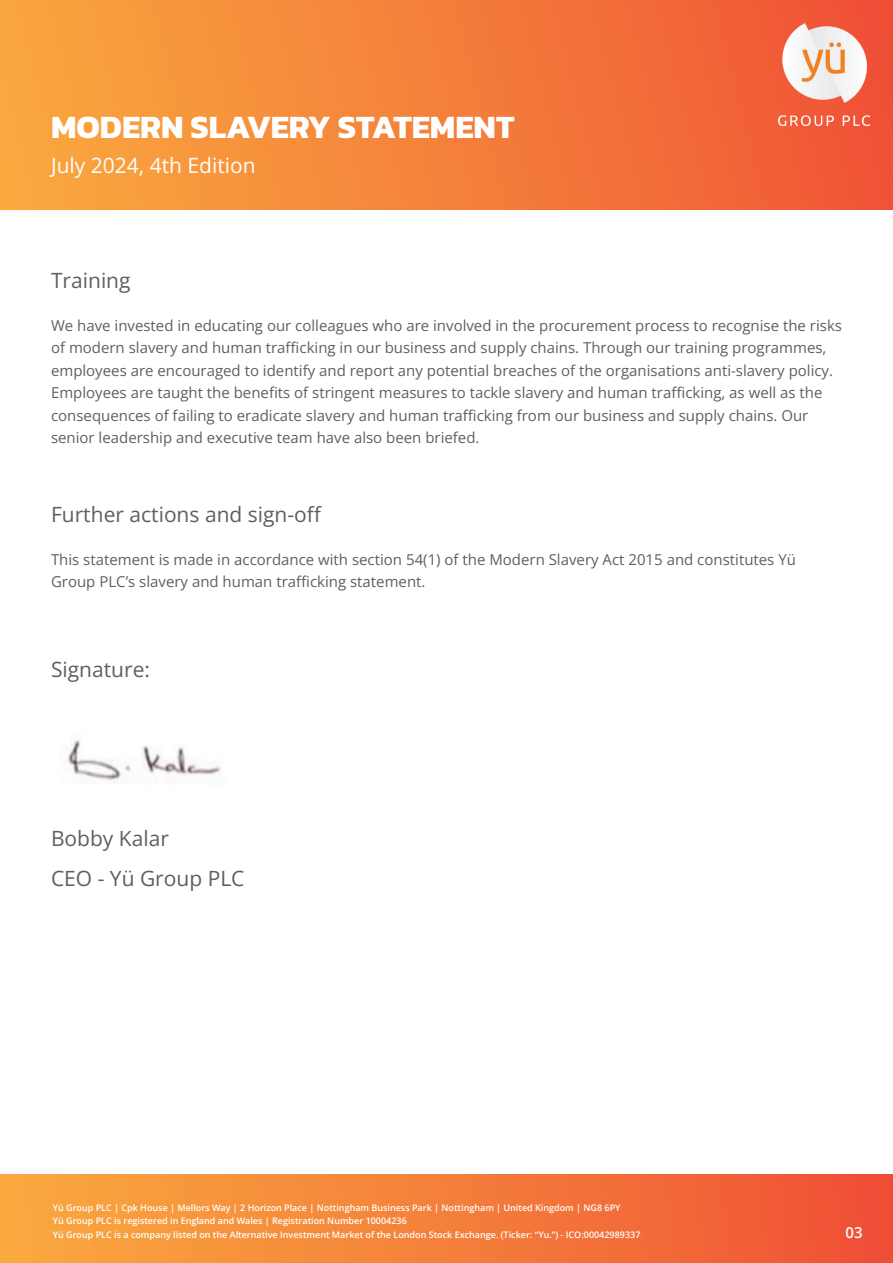
<style>
.page{position:relative;width:893px;height:1263px;background:#fff}
.page>*{position:absolute;margin:0;border:0;box-sizing:border-box;transform-origin:0 0}
.t1{font:700 33px "Kanit";color:#fff}
.t2{font:21px/40px "Open Sans";color:#5f5f62}
.t3{font:21px "Open Sans";color:#fff}
.t4{font:15px/22.5px "Open Sans";color:#5f5f62}
.t5{font:600 15px "Open Sans";color:#fff}
.t6{font:600 9px/13.5px "Open Sans";color:#fff}
</style>
<div class="page">
<img style="left:68px;top:740px;width:153px;height:43px">
<div style="left:0;top:1174px;width:893px;height:89px;background:linear-gradient(to right,#faab3f,#ef5036)"></div>
<div style="left:0;top:0;width:893px;height:210px;background:linear-gradient(to right,#f9a93f,#ef5336)"></div>
<img style="left:779px;top:23px;width:91px;height:102px">
<h1 class="t1" style="left:51px;top:102px;width:465px">MODERN SLAVERY STATEMENT</h1>
<h2 class="t3" style="left:51px;top:151px;width:206px">July 2024, 4th Edition</h2>
<h2 class="t2" style="left:51px;top:260px;width:81px">Training</h2>
<p class="t4" style="left:51px;top:314px;width:792px">We have invested in educating our colleagues who are involved in the procurement process to recognise the risks of modern slavery and human trafficking in our business and supply chains. Through our training programmes, employees are encouraged to identify and report any potential breaches of the organisations anti-slavery policy.<br>Employees are taught the benefits of stringent measures to tackle slavery and human trafficking, as well as the consequences of failing to eradicate slavery and human trafficking from our business and supply chains. Our senior leadership and executive team have also been briefed.</p>
<h2 class="t2" style="left:51px;top:494px;width:272px">Further actions and sign-off</h2>
<p class="t4" style="left:51px;top:547px;width:746px">This statement is made in accordance with section 54(1) of the Modern Slavery Act 2015 and constitutes Yü<br>Group PLC’s slavery and human trafficking statement.</p>
<h2 class="t2" style="left:51px;top:648px;width:101px">Signature:</h2>
<h2 class="t2" style="left:51px;top:818px;width:195px">Bobby Kalar<br>CEO - Yü Group PLC</h2>
<p class="t6" style="left:53px;top:1201px;width:589px">Yü Group PLC | Cpk House | Mellors Way | 2 Horizon Place | Nottingham Business Park | Nottingham | United Kingdom | NG8 6PY<br>Yü Group PLC is registered in England and Wales | Registration Number 10004236<br>Yü Group PLC is a company listed on the Alternative Investment Market of the London Stock Exchange. (Ticker: “Yu.”) - ICO:00042989337</p>
<p class="t5" style="left:845px;top:1222px;width:19px">03</p>
</div>
